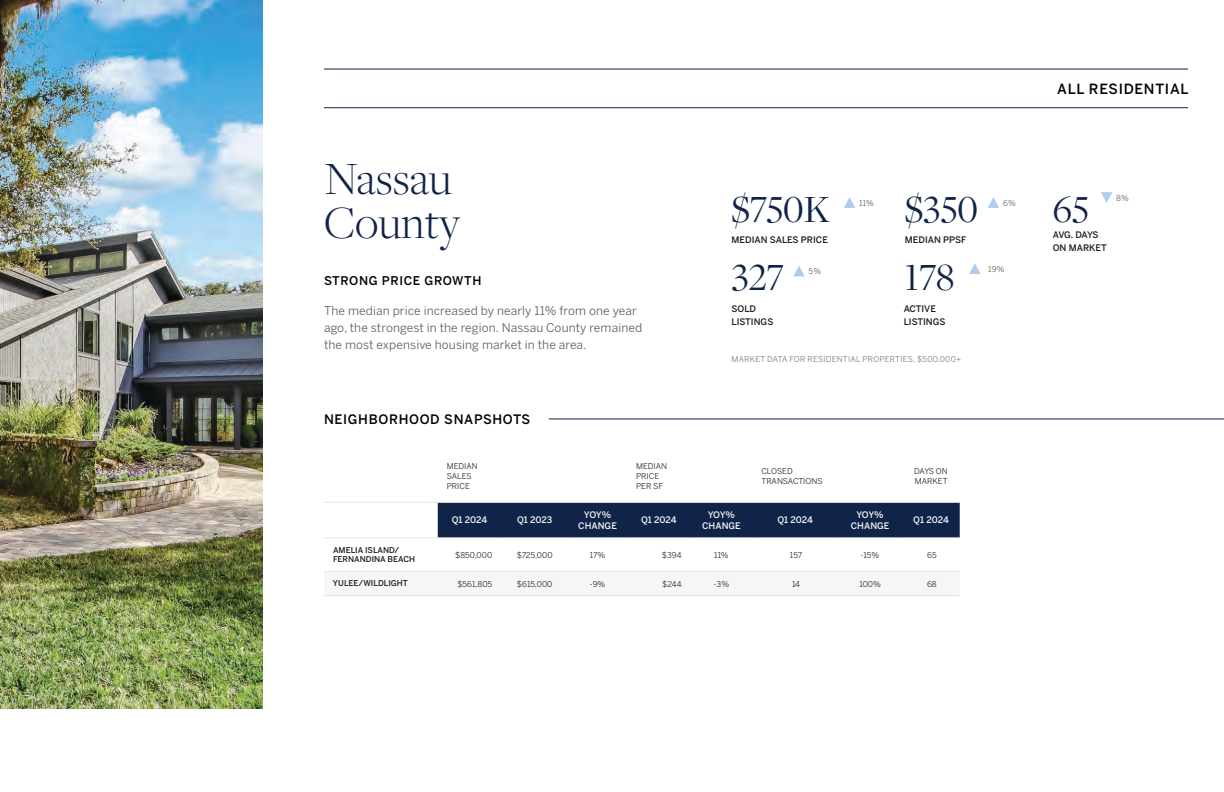
<style>
.page{position:relative;width:1224px;height:792px;background:#fff}
.page>*{position:absolute;margin:0;border:0;box-sizing:border-box;transform-origin:0 0}
.t1{font:300 48px "Freight Disp Pro";color:#102448}
.t2{font:40px "Freight Disp Pro";color:#102448}
.t3{font:500 14px "Benton Sans";letter-spacing:.05em;color:#020304}
.t4{font:500 13px "Benton Sans";letter-spacing:.05em;color:#020304}
.t5{font:12px/17px "Benton Sans";letter-spacing:.01em;color:#5d5d5e}
.t6{font:500 12px "Benton Sans";letter-spacing:.05em;color:#020304}
.t7{font:500 9px "Benton Sans";color:#231f20}
.t8{font:500 9px/10.8px "Benton Sans";letter-spacing:-.005em;color:#f1f0f0;text-align:center}
.t9{font:8px/9.6px "Benton Sans";color:#231f20}
.t10{font:8px "Benton Sans";letter-spacing:.025em;color:#797979}
.t11{font:500 8px "Benton Sans";color:#231f20}
.t12{font:8px "Benton Sans";color:#5d5d5d}
</style>
<div class="page">
<hr style="left:324px;top:69px;width:864px;height:1px;background:#0f2448">
<hr style="left:324px;top:108px;width:864px;height:1px;background:#0f2448">
<svg style="left:844px;top:197px;width:11px;height:11px"></svg>
<svg style="left:988px;top:197px;width:11px;height:11px"></svg>
<svg style="left:1101px;top:192px;width:11px;height:11px"></svg>
<svg style="left:793px;top:266px;width:12px;height:10px"></svg>
<svg style="left:969px;top:263px;width:12px;height:11px"></svg>
<hr style="left:549px;top:419px;width:675px;height:1px;background:#0f2448">
<div style="left:438px;top:503px;width:522px;height:35px;background:#0f2448"></div>
<hr style="left:324px;top:502px;width:114px;height:1px;background:#e3e4e5">
<hr style="left:438px;top:502px;width:63px;height:1px;background:#e3e4e5">
<hr style="left:501px;top:502px;width:67px;height:1px;background:#e3e4e5">
<hr style="left:568px;top:502px;width:59px;height:1px;background:#e3e4e5">
<hr style="left:627px;top:502px;width:64px;height:1px;background:#e3e4e5">
<hr style="left:691px;top:502px;width:61px;height:1px;background:#e3e4e5">
<hr style="left:752px;top:502px;width:86px;height:1px;background:#e3e4e5">
<hr style="left:838px;top:502px;width:64px;height:1px;background:#e3e4e5">
<hr style="left:902px;top:502px;width:58px;height:1px;background:#e3e4e5">
<hr style="left:324px;top:538px;width:114px;height:1px;background:#e3e4e5">
<hr style="left:438px;top:538px;width:63px;height:1px;background:#e3e4e5">
<hr style="left:501px;top:538px;width:67px;height:1px;background:#e3e4e5">
<hr style="left:568px;top:538px;width:59px;height:1px;background:#e3e4e5">
<hr style="left:627px;top:538px;width:64px;height:1px;background:#e3e4e5">
<hr style="left:691px;top:538px;width:61px;height:1px;background:#e3e4e5">
<hr style="left:752px;top:538px;width:86px;height:1px;background:#e3e4e5">
<hr style="left:838px;top:538px;width:64px;height:1px;background:#e3e4e5">
<hr style="left:902px;top:538px;width:58px;height:1px;background:#e3e4e5">
<hr style="left:324px;top:571px;width:114px;height:1px;background:#e3e4e5">
<hr style="left:438px;top:571px;width:63px;height:1px;background:#e3e4e5">
<hr style="left:501px;top:571px;width:67px;height:1px;background:#e3e4e5">
<hr style="left:568px;top:571px;width:59px;height:1px;background:#e3e4e5">
<hr style="left:627px;top:571px;width:64px;height:1px;background:#e3e4e5">
<hr style="left:691px;top:571px;width:61px;height:1px;background:#e3e4e5">
<hr style="left:752px;top:571px;width:86px;height:1px;background:#e3e4e5">
<hr style="left:838px;top:571px;width:64px;height:1px;background:#e3e4e5">
<hr style="left:902px;top:571px;width:58px;height:1px;background:#e3e4e5">
<hr style="left:324px;top:595px;width:114px;height:1px;background:#e3e4e5">
<hr style="left:438px;top:595px;width:63px;height:1px;background:#e3e4e5">
<hr style="left:501px;top:595px;width:67px;height:1px;background:#e3e4e5">
<hr style="left:568px;top:595px;width:59px;height:1px;background:#e3e4e5">
<hr style="left:627px;top:595px;width:64px;height:1px;background:#e3e4e5">
<hr style="left:691px;top:595px;width:61px;height:1px;background:#e3e4e5">
<hr style="left:752px;top:595px;width:86px;height:1px;background:#e3e4e5">
<hr style="left:838px;top:595px;width:64px;height:1px;background:#e3e4e5">
<hr style="left:902px;top:595px;width:58px;height:1px;background:#e3e4e5">
<img style="left:0;top:0;width:262px;height:708px">
<p class="t1" style="left:324px;top:148px;width:129px">Nassau</p>
<p class="t1" style="left:324px;top:192px;width:138px">County</p>
<p class="t6" style="left:324px;top:273px;width:159px">STRONG PRICE GROWTH</p>
<p class="t5" style="left:324px;top:302px;width:320px">The median price increased by nearly 11% from one year ago, the strongest in the region. Nassau County remained the most expensive housing market in the area.</p>
<p class="t4" style="left:324px;top:411px;width:208px">NEIGHBORHOOD SNAPSHOTS</p>
<p class="t9" style="left:447px;top:462px;width:33px">MEDIAN</p>
<p class="t9" style="left:447px;top:471px;width:26px">SALES<br>PRICE</p>
<p class="t9" style="left:636px;top:462px;width:33px">MEDIAN<br>PRICE</p>
<p class="t9" style="left:636px;top:481px;width:28px">PER SF</p>
<p class="t2" style="left:732px;top:183px;width:100px">$750K</p>
<p class="t12" style="left:859px;top:198px;width:16px">11%</p>
<p class="t2" style="left:905px;top:183px;width:75px">$350</p>
<p class="t12" style="left:1003px;top:198px;width:14px">6%</p>
<p class="t7" style="left:732px;top:234px;width:98px">MEDIAN SALES PRICE</p>
<p class="t7" style="left:905px;top:234px;width:63px">MEDIAN PPSF</p>
<p class="t2" style="left:732px;top:251px;width:54px">327</p>
<p class="t12" style="left:809px;top:267px;width:14px">5%</p>
<p class="t2" style="left:904px;top:251px;width:53px">178</p>
<p class="t12" style="left:988px;top:264px;width:18px">19%</p>
<p class="t7" style="left:732px;top:303px;width:26px">SOLD</p>
<p class="t7" style="left:732px;top:316px;width:43px">LISTINGS</p>
<p class="t7" style="left:904px;top:303px;width:34px">ACTIVE</p>
<p class="t7" style="left:904px;top:316px;width:43px">LISTINGS</p>
<p class="t10" style="left:732px;top:354px;width:231px">MARKET DATA FOR RESIDENTIAL PROPERTIES, $500,000+</p>
<p class="t9" style="left:761px;top:466px;width:33px">CLOSED</p>
<p class="t9" style="left:761px;top:476px;width:63px">TRANSACTIONS</p>
<p class="t9" style="left:914px;top:466px;width:35px">DAYS ON<br>MARKET</p>
<p class="t11" style="left:333px;top:545px;width:68px">AMELIA ISLAND/</p>
<p class="t11" style="left:333px;top:555px;width:84px">FERNANDINA BEACH</p>
<p class="t8" style="left:452px;top:515px;width:37px">Q1 2024</p>
<p class="t8" style="left:517px;top:515px;width:37px">Q1 2023</p>
<p class="t8" style="left:578px;top:509px;width:40px">YOY%<br>CHANGE</p>
<p class="t8" style="left:641px;top:515px;width:37px">Q1 2024</p>
<p class="t8" style="left:702px;top:509px;width:40px">YOY%<br>CHANGE</p>
<p class="t8" style="left:777px;top:515px;width:37px">Q1 2024</p>
<p class="t8" style="left:851px;top:509px;width:40px">YOY%<br>CHANGE</p>
<p class="t8" style="left:913px;top:515px;width:37px">Q1 2024</p>
<p class="t9" style="left:455px;top:550px;width:39px">$850,000</p>
<p class="t9" style="left:517px;top:550px;width:37px">$725,000</p>
<p class="t9" style="left:590px;top:550px;width:17px">17%</p>
<p class="t9" style="left:662px;top:550px;width:21px">$394</p>
<p class="t9" style="left:714px;top:550px;width:16px">11%</p>
<p class="t9" style="left:790px;top:550px;width:14px">157</p>
<p class="t9" style="left:861px;top:550px;width:20px">-15%</p>
<p class="t9" style="left:927px;top:550px;width:11px">65</p>
<p class="t11" style="left:333px;top:579px;width:77px">YULEE/WILDLIGHT</p>
<p class="t9" style="left:457px;top:579px;width:36px">$561,805</p>
<p class="t9" style="left:517px;top:579px;width:37px">$615,000</p>
<p class="t9" style="left:590px;top:579px;width:17px">-9%</p>
<p class="t9" style="left:662px;top:579px;width:21px">$244</p>
<p class="t9" style="left:714px;top:579px;width:17px">-3%</p>
<p class="t9" style="left:792px;top:579px;width:9px">14</p>
<p class="t9" style="left:859px;top:579px;width:23px">100%</p>
<p class="t9" style="left:927px;top:579px;width:11px">68</p>
<p class="t3" style="left:1057px;top:81px;width:133px">ALL RESIDENTIAL</p>
<p class="t2" style="left:1053px;top:183px;width:38px">65</p>
<p class="t12" style="left:1116px;top:193px;width:14px">8%</p>
<p class="t7" style="left:1053px;top:230px;width:47px">AVG. DAYS</p>
<p class="t7" style="left:1053px;top:243px;width:56px">ON MARKET</p>
</div>
